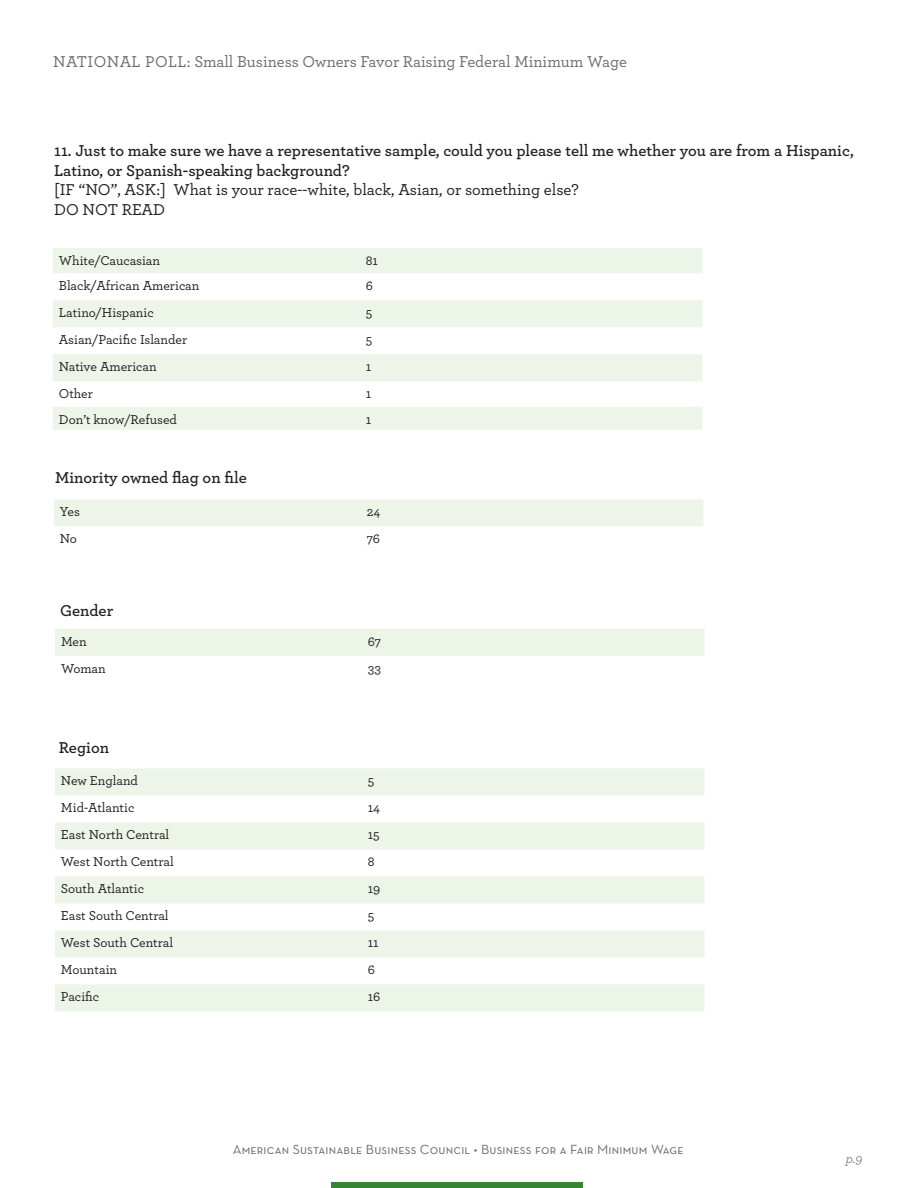
<style>
.page{position:relative;width:918px;height:1188px;background:#fff}
.page>*{position:absolute;margin:0;border:0;box-sizing:border-box;transform-origin:0 0}
.t1{font:600 16.5px/19.8px "Archer";color:#231f20}
.t2{font:500 16.5px "Archer";color:#231f20}
.subhead2_space_befor{font:500 16.5px "Archer";color:#6c6d70}
.t3{font:500 13.5px "Archer";color:#231f20}
.t4{font:13.5px "Neutra Text Book SC";letter-spacing:.015em;color:#6c6d70}
.subhead2_space_befor-2{font:italic 13.5px "Archer";color:#6c6d70}
</style>
<div class="page">
<div style="left:331px;top:1182px;width:252px;height:6px;background:#368532"></div>
<svg style="left:53px;top:248px;width:649px;height:182px;fill:#ecf5e8"></svg>
<div style="left:54px;top:500px;width:649px;height:26px;background:#ecf5e8"></div>
<div style="left:55px;top:629px;width:650px;height:27px;background:#ecf5e8"></div>
<svg style="left:55px;top:768px;width:649px;height:243px;fill:#ecf5e8"></svg>
<p class="subhead2_space_befor" style="left:53px;top:50px;width:575px">NATIONAL POLL: Small Business Owners Favor Raising Federal Minimum Wage</p>
<p class="t1" style="left:54px;top:139px;width:801px">11. Just to make sure we have a representative sample, could you please tell me whether you are from a Hispanic,<br>Latino, or Spanish-speaking background?</p>
<p class="t2" style="left:54px;top:178px;width:526px">[IF “NO”, ASK:] What is your race--white, black, Asian, or something else?</p>
<p class="t2" style="left:54px;top:198px;width:113px">DO NOT READ</p>
<p class="t3" style="left:59px;top:251px;width:103px">White/Caucasian</p>
<p class="t3" style="left:366px;top:251px;width:14px">81</p>
<p class="t3" style="left:59px;top:276px;width:142px">Black/African American</p>
<p class="t3" style="left:366px;top:276px;width:9px">6</p>
<p class="t3" style="left:59px;top:303px;width:97px">Latino/Hispanic</p>
<p class="t3" style="left:366px;top:303px;width:8px">5</p>
<p class="t3" style="left:59px;top:330px;width:130px">Asian/Pacific Islander</p>
<p class="t3" style="left:366px;top:330px;width:8px">5</p>
<p class="t3" style="left:59px;top:357px;width:99px">Native American</p>
<p class="t3" style="left:366px;top:357px;width:7px">1</p>
<p class="t3" style="left:59px;top:384px;width:36px">Other</p>
<p class="t3" style="left:366px;top:384px;width:7px">1</p>
<p class="t3" style="left:59px;top:409px;width:120px">Don’t know/Refused</p>
<p class="t3" style="left:366px;top:409px;width:7px">1</p>
<p class="t1" style="left:55px;top:467px;width:193px">Minority owned flag on file</p>
<p class="t3" style="left:60px;top:502px;width:22px">Yes</p>
<p class="t3" style="left:367px;top:502px;width:15px">24</p>
<p class="t3" style="left:60px;top:529px;width:19px">No</p>
<p class="t3" style="left:367px;top:529px;width:15px">76</p>
<p class="t1" style="left:60px;top:600px;width:55px">Gender</p>
<p class="t3" style="left:61px;top:631px;width:27px">Men</p>
<p class="t3" style="left:368px;top:631px;width:15px">67</p>
<p class="t3" style="left:61px;top:658px;width:46px">Woman</p>
<p class="t3" style="left:368px;top:658px;width:15px">33</p>
<p class="t1" style="left:59px;top:736px;width:52px">Region</p>
<p class="t3" style="left:61px;top:771px;width:79px">New England</p>
<p class="t3" style="left:368px;top:771px;width:8px">5</p>
<p class="t3" style="left:61px;top:798px;width:75px">Mid-Atlantic</p>
<p class="t3" style="left:368px;top:798px;width:14px">14</p>
<p class="t3" style="left:61px;top:825px;width:110px">East North Central</p>
<p class="t3" style="left:368px;top:825px;width:14px">15</p>
<p class="t3" style="left:61px;top:852px;width:114px">West North Central</p>
<p class="t3" style="left:368px;top:852px;width:8px">8</p>
<p class="t3" style="left:61px;top:879px;width:85px">South Atlantic</p>
<p class="t3" style="left:368px;top:879px;width:14px">19</p>
<p class="t3" style="left:61px;top:906px;width:109px">East South Central</p>
<p class="t3" style="left:368px;top:906px;width:8px">5</p>
<p class="t3" style="left:61px;top:933px;width:114px">West South Central</p>
<p class="t3" style="left:368px;top:933px;width:13px">11</p>
<p class="t3" style="left:61px;top:960px;width:58px">Mountain</p>
<p class="t3" style="left:368px;top:960px;width:9px">6</p>
<p class="t3" style="left:61px;top:987px;width:40px">Pacific</p>
<p class="t3" style="left:368px;top:987px;width:14px">16</p>
<p class="t4" style="left:233px;top:1141px;width:452px">American Sustainable Business Council • Business for a Fair Minimum Wage</p>
<p class="subhead2_space_befor-2" style="left:846px;top:1149px;width:18px">p.9</p>
</div>
